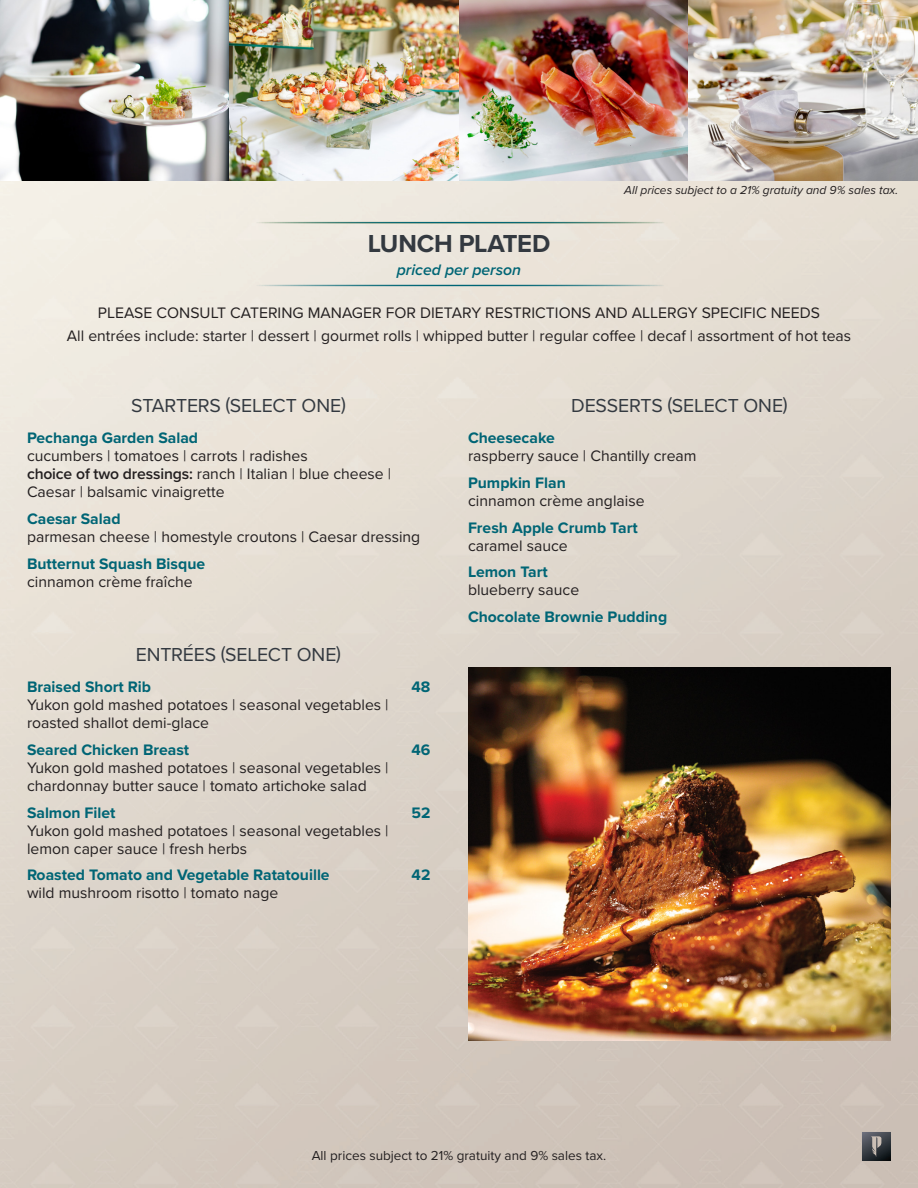
<style>
.page{position:relative;width:918px;height:1188px;background:#fff}
.page>*{position:absolute;margin:0;border:0;box-sizing:border-box;transform-origin:0 0}
.t1{font:700 25.5px "Proxima Nova A";letter-spacing:-.01em;color:#333940}
.t2{font:19.5px "Proxima Nova A";letter-spacing:-.01em;color:#333940}
.item_description{font:15.75px/18px "Proxima Nova";color:#231f20}
.item_and_price__blue{font:700 15.75px "Proxima Nova";color:#006575}
.item_description-2{font:italic 600 15.75px "Proxima Nova";color:#006575}
.t3{font:13.5px "Proxima Nova";color:#231f20}
.t4{font:italic 12px "Proxima Nova";color:#231f20}
.s1{font-weight:600}
</style>
<div class="page">
<img style="left:0;top:181px;width:918px;height:1007px">
<svg style="left:862px;top:1132px;width:29px;height:29px"></svg>
<img style="left:0;top:0;width:918px;height:181px">
<hr style="left:254px;top:285px;width:410px;height:1px;background:#006575">
<hr style="left:254px;top:222px;width:410px;height:1px;background:#006575">
<img style="left:468px;top:667px;width:423px;height:373px">
<p class="t4" style="left:624px;top:181px;width:276px">All prices subject to a 21% gratuity and 9% sales tax.</p>
<p class="t1" style="left:368px;top:225px;width:184px">LUNCH PLATED</p>
<p class="item_description-2" style="left:397px;top:258px;width:126px">priced per person</p>
<p class="item_description" style="left:67px;top:301px;width:786px;line-height:22.5px;text-align:center">PLEASE CONSULT CATERING MANAGER FOR DIETARY RESTRICTIONS AND ALLERGY SPECIFIC NEEDS<br>All entrées include: starter | dessert | gourmet rolls | whipped butter | regular coffee | decaf | assortment of hot teas</p>
<p class="t2" style="left:131px;top:391px;width:216px">STARTERS (SELECT ONE)</p>
<p class="item_and_price__blue" style="left:27px;top:426px;width:173px">Pechanga Garden Salad</p>
<p class="item_description" style="left:27px;top:446px;width:366px">cucumbers | tomatoes | carrots | radishes<br><span class="s1">choice of two dressings:</span> ranch | Italian | blue cheese |<br>Caesar | balsamic vinaigrette</p>
<p class="item_and_price__blue" style="left:27px;top:507px;width:95px">Caesar Salad</p>
<p class="item_description" style="left:27px;top:527px;width:395px">parmesan cheese | homestyle croutons | Caesar dressing</p>
<p class="item_and_price__blue" style="left:27px;top:552px;width:180px">Butternut Squash Bisque</p>
<p class="item_description" style="left:27px;top:572px;width:167px">cinnamon crème fraîche</p>
<p class="t2" style="left:136px;top:640px;width:207px">ENTRÉES (SELECT ONE)</p>
<p class="item_and_price__blue" style="left:27px;top:675px;width:126px">Braised Short Rib</p>
<p class="item_and_price__blue" style="left:412px;top:675px;width:20px">48</p>
<p class="item_description" style="left:27px;top:695px;width:363px">Yukon gold mashed potatoes | seasonal vegetables | roasted shallot demi-glace</p>
<p class="item_and_price__blue" style="left:27px;top:738px;width:164px">Seared Chicken Breast</p>
<p class="item_and_price__blue" style="left:412px;top:738px;width:20px">46</p>
<p class="item_description" style="left:27px;top:758px;width:363px">Yukon gold mashed potatoes | seasonal vegetables | chardonnay butter sauce | tomato artichoke salad</p>
<p class="item_and_price__blue" style="left:27px;top:801px;width:90px">Salmon Filet</p>
<p class="item_and_price__blue" style="left:411px;top:801px;width:21px">52</p>
<p class="item_description" style="left:27px;top:821px;width:363px">Yukon gold mashed potatoes | seasonal vegetables | lemon caper sauce | fresh herbs</p>
<p class="item_and_price__blue" style="left:27px;top:863px;width:304px">Roasted Tomato and Vegetable Ratatouille</p>
<p class="item_and_price__blue" style="left:412px;top:863px;width:20px">42</p>
<p class="item_description" style="left:27px;top:883px;width:253px">wild mushroom risotto | tomato nage</p>
<p class="t2" style="left:571px;top:391px;width:218px">DESSERTS (SELECT ONE)</p>
<p class="item_and_price__blue" style="left:468px;top:426px;width:88px">Cheesecake</p>
<p class="item_description" style="left:468px;top:446px;width:230px">raspberry sauce | Chantilly cream</p>
<p class="item_and_price__blue" style="left:468px;top:471px;width:99px">Pumpkin Flan</p>
<p class="item_description" style="left:468px;top:491px;width:178px">cinnamon crème anglaise</p>
<p class="item_and_price__blue" style="left:468px;top:516px;width:171px">Fresh Apple Crumb Tart</p>
<p class="item_description" style="left:468px;top:536px;width:101px">caramel sauce</p>
<p class="item_and_price__blue" style="left:468px;top:560px;width:81px">Lemon Tart</p>
<p class="item_description" style="left:468px;top:580px;width:113px">blueberry sauce</p>
<p class="item_and_price__blue" style="left:468px;top:605px;width:201px">Chocolate Brownie Pudding</p>
<p class="t3" style="left:312px;top:1145px;width:296px">All prices subject to 21% gratuity and 9% sales tax.</p>
</div>
